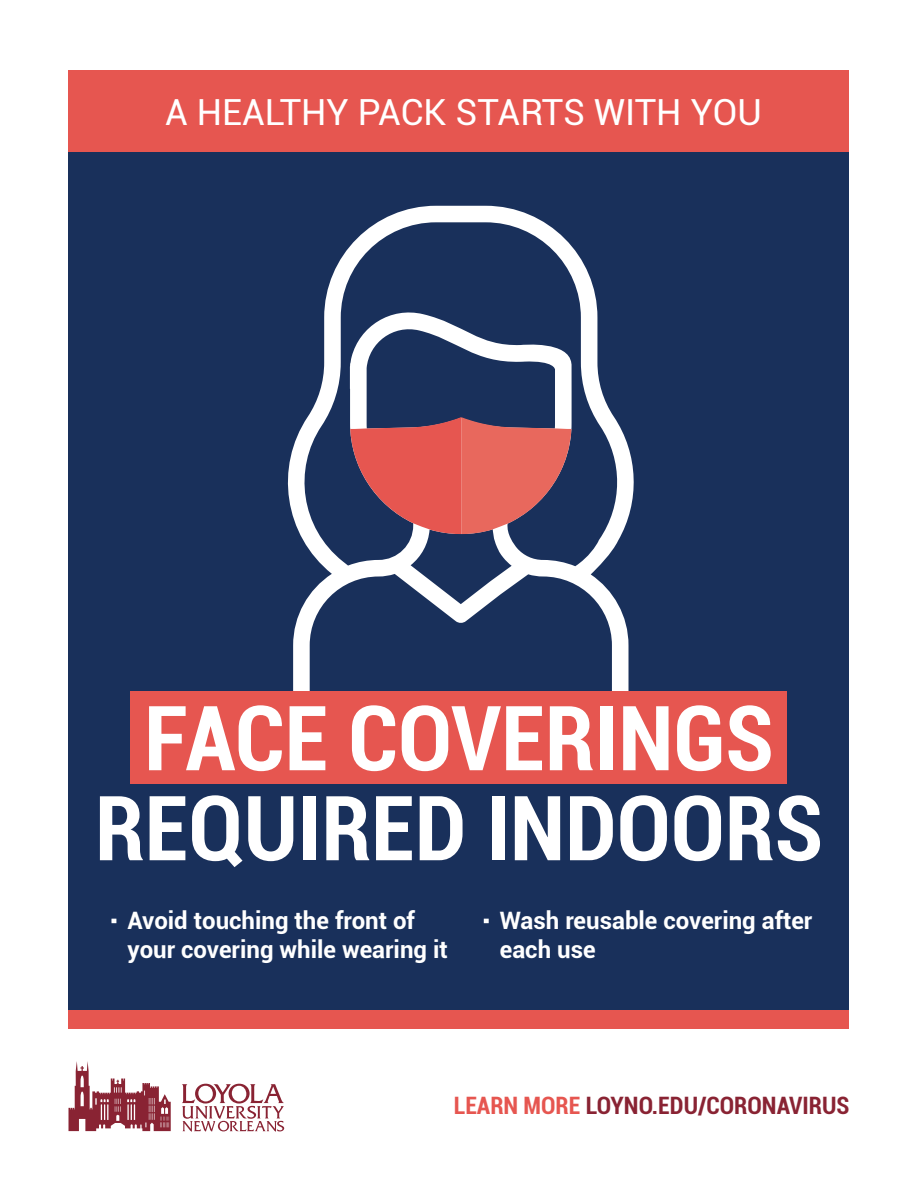
<style>
.page{position:relative;width:918px;height:1188px;background:#fff}
.page>*{position:absolute;margin:0;border:0;box-sizing:border-box;transform-origin:0 0}
.t1{font:700 condensed 90px/90px "Roboto";color:#fff;text-align:center}
.t2{font:36px "Roboto";color:#fff}
.t3{font:700 24px/28.8px "Roboto";color:#fff}
.t4{font:700 condensed 24px "Roboto";color:#892333}
.s1{color:#e65650}
</style>
<div class="page">
<svg style="left:69px;top:1061px;width:102px;height:70px"></svg>
<svg style="left:182px;top:1084px;width:102px;height:48px"></svg>
<div style="left:69px;top:71px;width:780px;height:951px;background:#19305b"></div>
<div style="left:69px;top:70px;width:780px;height:81px;background:#e65650"></div>
<div style="left:69px;top:1010px;width:780px;height:19px;background:#e65650"></div>
<svg style="left:287px;top:206px;width:347px;height:485px"></svg>
<svg style="left:350px;top:417px;width:221px;height:117px"></svg>
<div style="left:131px;top:691px;width:656px;height:92px;background:#e65650"></div>
<svg style="left:484px;top:919px;width:5px;height:4px"></svg>
<svg style="left:112px;top:919px;width:4px;height:4px"></svg>
<h2 class="t2" style="left:165px;top:87px;width:598px">A HEALTHY PACK STARTS WITH YOU</h2>
<h1 class="t1" style="left:95px;top:690px;width:730px">FACE COVERINGS<br>REQUIRED INDOORS</h1>
<p class="t3" style="left:128px;top:905px;width:322px;text-indent:-17px">· Avoid touching the front of your covering while wearing it</p>
<p class="t3" style="left:500px;top:905px;width:314px;text-indent:-17px">· Wash reusable covering after each use</p>
<p class="t4" style="left:454px;top:1089px;width:397px"><span class="s1">LEARN MORE</span> LOYNO.EDU/CORONAVIRUS</p>
</div>
